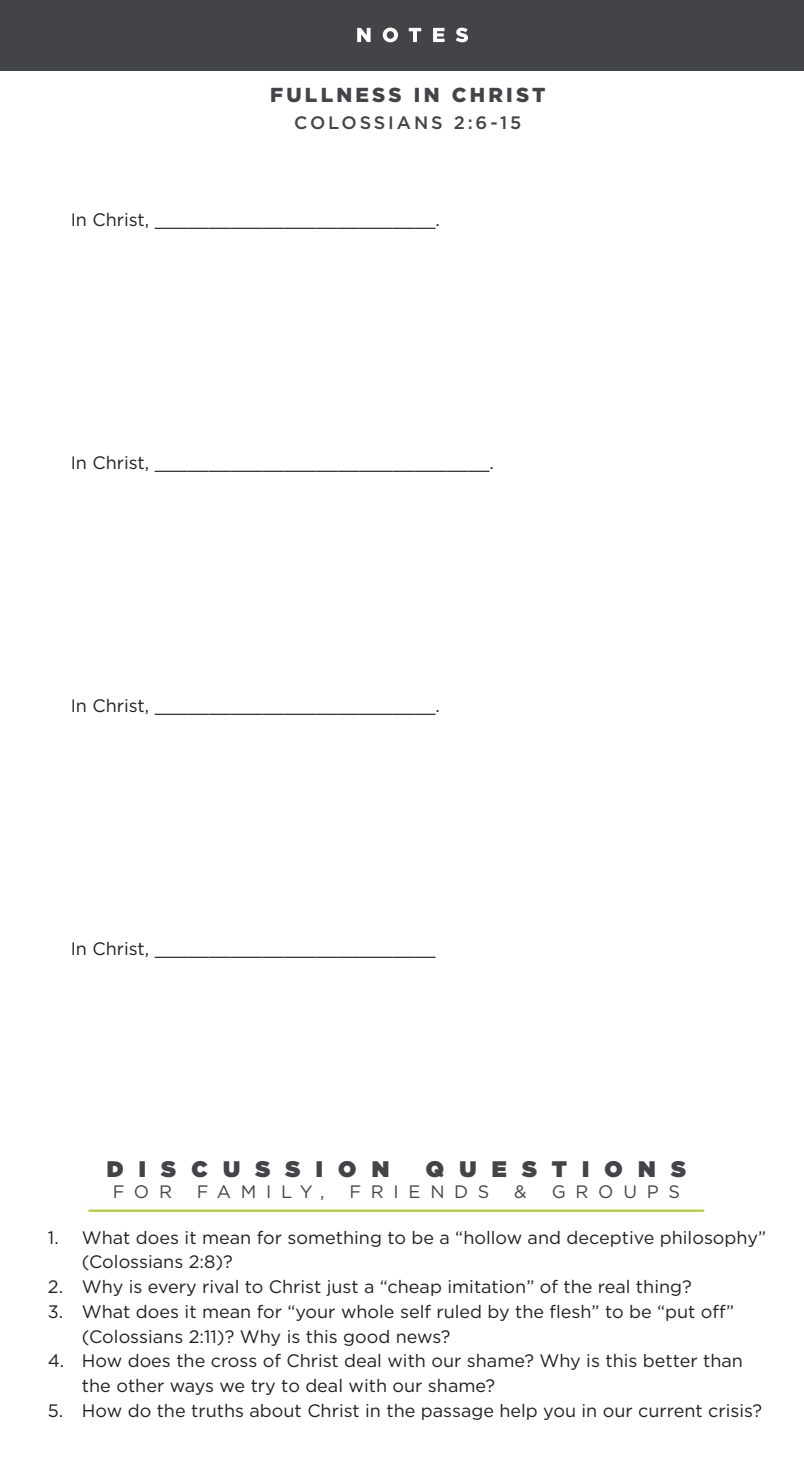
<style>
.page{position:relative;width:804px;height:1458px;background:#fff}
.page>*{position:absolute;margin:0;border:0;box-sizing:border-box;transform-origin:0 0}
.t1{font:900 22.5px "Gotham";letter-spacing:.68em;color:#424447}
.t2{font:900 20.25px "Gotham";letter-spacing:.16em;color:#424447}
.t3{font:18px/24.8px "Gotham";color:#231f20}
.t4{font:18px "Gotham";letter-spacing:.54em;color:#424447}
.t5{font:500 18px "Gotham";letter-spacing:.16em;color:#424447}
</style>
<div class="page">
<div style="left:0;top:0;width:804px;height:70px;background:#424447"></div>
<svg style="left:357px;top:28px;width:111px;height:14px"></svg>
<hr style="left:88px;top:1210px;width:616px;height:2px;background:#abcf38">
<p class="t2" style="left:270px;top:83px;width:277px">FULLNESS IN CHRIST</p>
<p class="t5" style="left:294px;top:113px;width:228px">COLOSSIANS 2:6-15</p>
<p class="t3" style="left:71px;top:207px;width:371px">In Christ, __________________________.</p>
<p class="t3" style="left:71px;top:450px;width:425px">In Christ, _______________________________.</p>
<p class="t3" style="left:71px;top:693px;width:371px">In Christ, __________________________.</p>
<p class="t3" style="left:71px;top:936px;width:366px">In Christ, __________________________</p>
<p class="t1" style="left:107px;top:1156px;width:284px">DISCUSSION</p>
<p class="t1" style="left:426px;top:1156px;width:262px">QUESTIONS</p>
<p class="t4" style="left:113px;top:1182px;width:61px">FOR</p>
<p class="t4" style="left:197px;top:1182px;width:129px">FAMILY,</p>
<p class="t4" style="left:349px;top:1182px;width:142px">FRIENDS</p>
<p class="t4" style="left:514px;top:1182px;width:14px">&amp;</p>
<p class="t4" style="left:551px;top:1182px;width:130px">GROUPS</p>
<p class="t3" style="left:82px;top:1225px;width:685px;text-indent:-34px">1. What does it mean for something to be a “hollow and deceptive philosophy” (Colossians 2:8)?</p>
<p class="t3" style="left:48px;top:1274px;width:645px">2. Why is every rival to Christ just a “cheap imitation” of the real thing?</p>
<p class="t3" style="left:82px;top:1299px;width:654px;text-indent:-34px">3. What does it mean for “your whole self ruled by the flesh” to be “put off” (Colossians 2:11)? Why is this good news?</p>
<p class="t3" style="left:82px;top:1348px;width:662px;text-indent:-34px">4. How does the cross of Christ deal with our shame? Why is this better than the other ways we try to deal with our shame?</p>
<p class="t3" style="left:48px;top:1398px;width:715px">5. How do the truths about Christ in the passage help you in our current crisis?</p>
</div>
